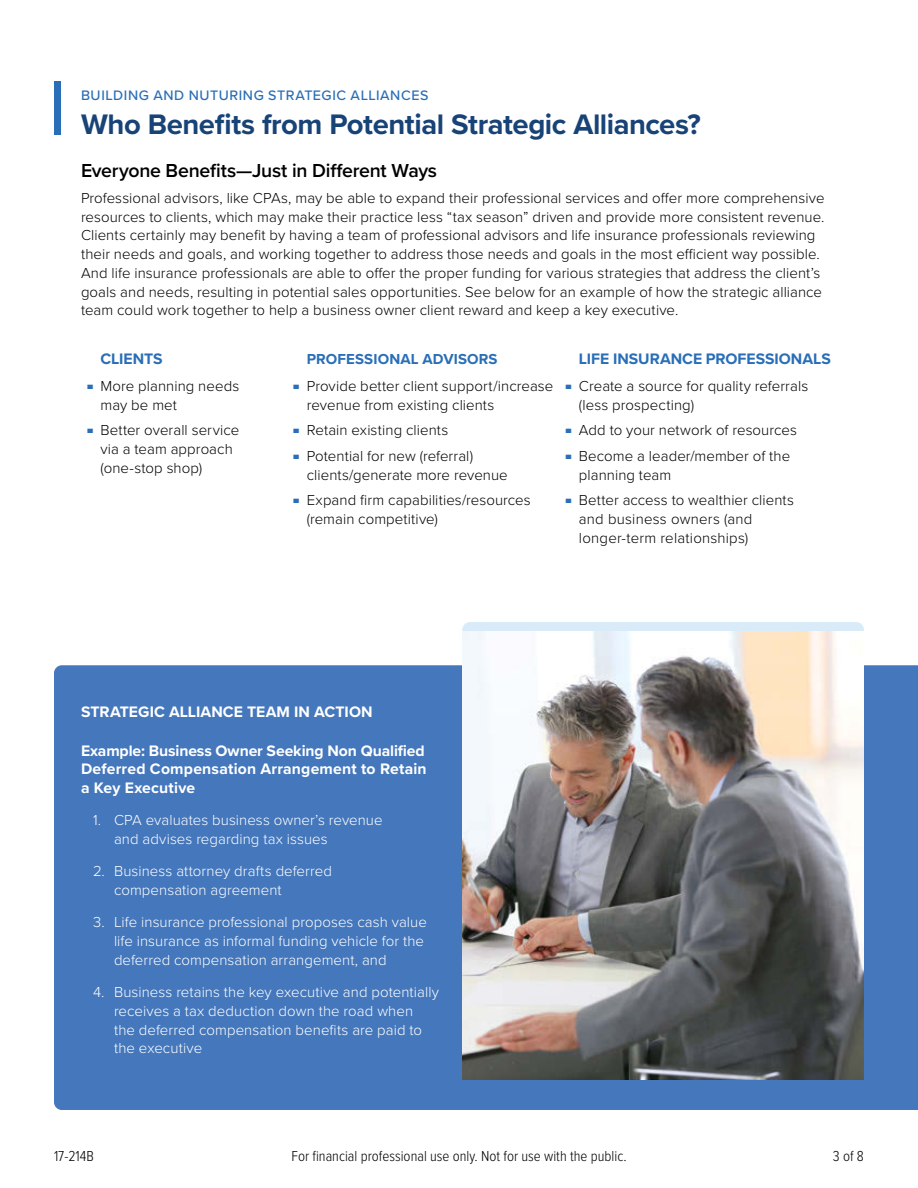
<style>
.page{position:relative;width:918px;height:1188px;background:#fff}
.page>*{position:absolute;margin:0;border:0;box-sizing:border-box;transform-origin:0 0}
.t1{font:700 29.25px "Proxima Nova";letter-spacing:-.015em;color:#184377}
.t2{font:600 19.5px "Proxima Nova";letter-spacing:-.01em;color:#000}
.t3{font:700 15.75px/18.8px "Proxima Nova";letter-spacing:.005em;color:#fff}
.t4{font:700 15.75px "Proxima Nova";color:#296eb7}
.t5{font:300 15px/18.8px "Proxima Nova";letter-spacing:.005em;color:#000}
.t6{font:300 15px/18.8px "Proxima Nova";letter-spacing:.005em;color:#fff}
.t7{font:300 15px "Proxima Nova Cond";color:#000}
.t8{font:700 15px "Proxima Nova";letter-spacing:.01em;color:#296eb7}
.t9{font:500 14.25px "Proxima Nova";letter-spacing:.04em;color:#296eb7}
.s1{font-size:7.5px;color:#296eb7}
</style>
<div class="page">
<div style="left:462px;top:622px;width:402px;height:9px;background:#d9ebf9"></div>
<div style="left:54px;top:81px;width:7px;height:54px;background:#296eb7"></div>
<div style="left:54px;top:665px;width:864px;height:445px;background:#4477bc"></div>
<img style="left:462px;top:631px;width:402px;height:449px">
<p class="t9" style="left:81px;top:84px;width:349px">BUILDING AND NUTURING STRATEGIC ALLIANCES</p>
<h1 class="t1" style="left:81px;top:103px;width:621px">Who Benefits from Potential Strategic Alliances?</h1>
<h2 class="t2" style="left:81px;top:156px;width:358px">Everyone Benefits—Just in Different Ways</h2>
<p class="t5" style="left:81px;top:188px;width:745px">Professional advisors, like CPAs, may be able to expand their professional services and offer more comprehensive resources to clients, which may make their practice less “tax season” driven and provide more consistent revenue.<br>Clients certainly may benefit by having a team of professional advisors and life insurance professionals reviewing their needs and goals, and working together to address those needs and goals in the most efficient way possible.<br>And life insurance professionals are able to offer the proper funding for various strategies that address the client’s goals and needs, resulting in potential sales opportunities. See below for an example of how the strategic alliance team could work together to help a business owner client reward and keep a key executive.</p>
<p class="t4" style="left:100px;top:347px;width:64px">CLIENTS</p>
<p class="t8" style="left:307px;top:348px;width:192px">PROFESSIONAL ADVISORS</p>
<p class="t4" style="left:579px;top:347px;width:253px">LIFE INSURANCE PROFESSIONALS</p>
<p class="t5" style="left:100px;top:376px;width:140px;text-indent:-14px"><span class="s1">■</span> More planning needs may be met</p>
<p class="t5" style="left:100px;top:420px;width:140px;text-indent:-14px"><span class="s1">■</span> Better overall service via a team approach (one-stop shop)</p>
<p class="t5" style="left:307px;top:376px;width:248px;text-indent:-14px"><span class="s1">■</span> Provide better client support/increase revenue from existing clients</p>
<p class="t5" style="left:293px;top:420px;width:157px"><span class="s1">■</span> Retain existing clients</p>
<p class="t5" style="left:307px;top:446px;width:203px;text-indent:-14px"><span class="s1">■</span> Potential for new (referral) clients/generate more revenue</p>
<p class="t5" style="left:307px;top:490px;width:225px;text-indent:-14px"><span class="s1">■</span> Expand firm capabilities/resources (remain competitive)</p>
<p class="t5" style="left:579px;top:376px;width:231px;text-indent:-14px"><span class="s1">■</span> Create a source for quality referrals (less prospecting)</p>
<p class="t5" style="left:565px;top:420px;width:233px"><span class="s1">■</span> Add to your network of resources</p>
<p class="t5" style="left:579px;top:446px;width:213px;text-indent:-14px"><span class="s1">■</span> Become a leader/member of the planning team</p>
<p class="t5" style="left:579px;top:490px;width:217px;text-indent:-14px"><span class="s1">■</span> Better access to wealthier clients and business owners (and longer-term relationships)</p>
<p class="t3" style="left:81px;top:702px;width:293px">STRATEGIC ALLIANCE TEAM IN ACTION</p>
<p class="t3" style="left:81px;top:741px;width:347px">Example: Business Owner Seeking Non Qualified<br>Deferred Compensation Arrangement to Retain a Key Executive</p>
<p class="t6" style="left:114px;top:810px;width:270px;text-indent:-21px">1. CPA evaluates business owner’s revenue and advises regarding tax issues</p>
<p class="t6" style="left:114px;top:861px;width:219px;text-indent:-21px">2. Business attorney drafts deferred compensation agreement</p>
<p class="t6" style="left:114px;top:912px;width:314px;text-indent:-21px">3. Life insurance professional proposes cash value life insurance as informal funding vehicle for the deferred compensation arrangement, and</p>
<p class="t6" style="left:114px;top:982px;width:327px;text-indent:-21px">4. Business retains the key executive and potentially receives a tax deduction down the road when<br>the deferred compensation benefits are paid to the executive</p>
<p class="t7" style="left:54px;top:1145px;width:41px">17-214B</p>
<p class="t7" style="left:291px;top:1145px;width:337px">For financial professional use only. Not for use with the public.</p>
<p class="t7" style="left:833px;top:1145px;width:33px">3 of 8</p>
</div>
